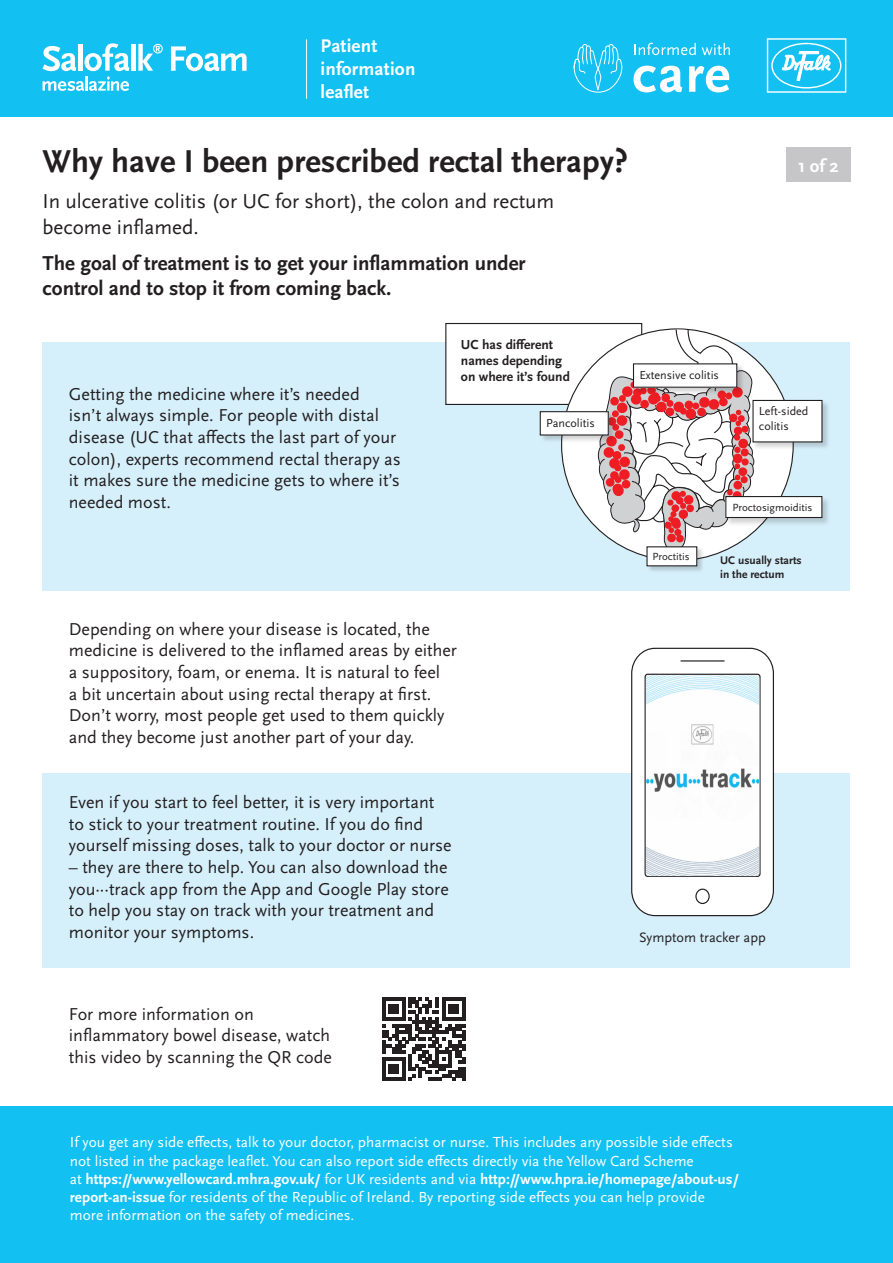
<style>
.page{position:relative;width:893px;height:1263px;background:#fff}
.page>*{position:absolute;margin:0;border:0;box-sizing:border-box;transform-origin:0 0}
.t1{font:700 33px "Scala Sans Pro";color:#231f20}
.t2{font:700 21px/25.2px "Scala Sans Pro";color:#231f20}
.t3{font:21px/25.2px "Scala Sans Pro";color:#231f20}
.t4{font:700 19.05px/23px "Scala Sans Pro";letter-spacing:.01em;color:#fff}
.t5{font:700 18.6px "Scala Sans Pro";color:#fff}
.t6{font:18px/21.6px "Scala Sans Pro";color:#231f20}
.t7{font:15.3px/18.3px "Scala Sans Pro";color:#fff}
.t8{font:14.25px "Scala Sans Pro";color:#231f20}
.t9{font:700 13.65px/16.4px "Scala Sans Pro";color:#231f20}
.t10{font:12.15px/14.5px "Scala Sans Pro";color:#231f20}
.t11{font:700 11.55px/13.8px "Scala Sans Pro";color:#231f20}
.t12{font:10.8px "Scala Sans Pro";color:#231f20}
.s1{font-weight:700}
</style>
<div class="page">
<div style="left:0;top:1106px;width:893px;height:157px;background:#12c0f2"></div>
<div style="left:43px;top:343px;width:807px;height:248px;background:#d6f0fb"></div>
<div style="left:43px;top:773px;width:807px;height:194px;background:#d6f0fb"></div>
<svg style="left:631px;top:647px;width:143px;height:270px"></svg>
<img style="left:646px;top:675px;width:113px;height:201px">
<div style="left:786px;top:147px;width:64px;height:35px;background:#c6c6c8"></div>
<div style="left:446px;top:323px;width:196px;height:81px;background:#fff"></div>
<div style="left:445px;top:323px;width:197px;height:82px;border:1px solid #231f20"></div>
<div style="left:562px;top:329px;width:231px;height:231px;background:#fff;border-radius:50%"></div>
<svg style="left:596px;top:328px;width:160px;height:230px"></svg>
<div style="left:752px;top:400px;width:78px;height:50px;background:#231f20;opacity:.2"></div>
<div style="left:753px;top:400px;width:69px;height:42px;background:#fff"></div>
<div style="left:752px;top:400px;width:70px;height:42px;border:1px solid #231f20"></div>
<div style="left:725px;top:496px;width:106px;height:30px;background:#231f20;opacity:.2"></div>
<div style="left:726px;top:497px;width:96px;height:20px;background:#fff"></div>
<div style="left:725px;top:496px;width:97px;height:22px;border:1px solid #231f20"></div>
<div style="left:647px;top:546px;width:57px;height:27px;background:#231f20;opacity:.2"></div>
<div style="left:647px;top:547px;width:50px;height:19px;background:#fff"></div>
<div style="left:540px;top:411px;width:76px;height:32px;background:#231f20;opacity:.2"></div>
<div style="left:540px;top:412px;width:68px;height:23px;background:#fff"></div>
<div style="left:540px;top:411px;width:69px;height:24px;border:1px solid #231f20"></div>
<div style="left:633px;top:363px;width:112px;height:33px;background:#231f20;opacity:.2"></div>
<div style="left:633px;top:364px;width:104px;height:23px;background:#fff"></div>
<div style="left:633px;top:363px;width:104px;height:25px;border:1px solid #231f20"></div>
<div style="left:0;top:0;width:893px;height:117px;background:#12c0f2"></div>
<svg style="left:767px;top:38px;width:79px;height:55px"></svg>
<svg style="left:634px;top:43px;width:62px;height:12px"></svg>
<svg style="left:702px;top:43px;width:28px;height:12px"></svg>
<svg style="left:633px;top:66px;width:49px;height:26px"></svg>
<svg style="left:689px;top:66px;width:40px;height:26px"></svg>
<svg style="left:573px;top:44px;width:50px;height:49px"></svg>
<div style="left:131px;top:44px;width:5px;height:27px;background:#fff"></div>
<svg style="left:43px;top:43px;width:86px;height:48px"></svg>
<svg style="left:138px;top:44px;width:25px;height:27px"></svg>
<svg style="left:171px;top:46px;width:76px;height:25px"></svg>
<hr style="left:306px;top:39px;width:1px;height:60px;background:#fff">
<svg style="left:382px;top:997px;width:83px;height:84px"></svg>
<p class="t4" style="left:321px;top:35px;width:96px">Patient information leaflet</p>
<h1 class="t1" style="left:43px;top:142px;width:587px">Why have I been prescribed rectal therapy?</h1>
<p class="t3" style="left:43px;top:189px;width:513px">In ulcerative colitis (or UC for short), the colon and rectum become inflamed.</p>
<p class="t2" style="left:43px;top:251px;width:485px">The goal of treatment is to get your inflammation under control and to stop it from coming back.</p>
<p class="t5" style="left:798px;top:155px;width:42px">1 of 2</p>
<p class="t6" style="left:69px;top:383px;width:333px">Getting the medicine where it’s needed<br>isn’t always simple. For people with distal disease (UC that affects the last part of your colon), experts recommend rectal therapy as it makes sure the medicine gets to where it’s needed most.</p>
<p class="t9" style="left:461px;top:336px;width:110px">UC has different names depending on where it’s found</p>
<p class="t10" style="left:546px;top:415px;width:50px">Pancolitis</p>
<p class="t10" style="left:639px;top:367px;width:81px">Extensive colitis</p>
<p class="t10" style="left:759px;top:404px;width:51px">Left-sided colitis</p>
<p class="t12" style="left:732px;top:501px;width:82px">Proctosigmoiditis</p>
<p class="t12" style="left:652px;top:550px;width:39px">Proctitis</p>
<p class="t11" style="left:720px;top:554px;width:83px">UC usually starts in the rectum</p>
<p class="t6" style="left:69px;top:618px;width:390px">Depending on where your disease is located, the medicine is delivered to the inflamed areas by either a suppository, foam, or enema. It is natural to feel<br>a bit uncertain about using rectal therapy at first.<br>Don’t worry, most people get used to them quickly and they become just another part of your day.</p>
<p class="t6" style="left:69px;top:791px;width:384px">Even if you start to feel better, it is very important to stick to your treatment routine. If you do find yourself missing doses, talk to your doctor or nurse</p>
<p class="t6" style="left:69px;top:856px;width:381px">– they are there to help. You can also download the you···track app from the App and Google Play store to help you stay on track with your treatment and monitor your symptoms.</p>
<p class="t8" style="left:639px;top:929px;width:128px">Symptom tracker app</p>
<p class="t6" style="left:69px;top:1003px;width:264px">For more information on inflammatory bowel disease, watch this video by scanning the QR code</p>
<p class="t7" style="left:70px;top:1133px;width:670px">If you get any side effects, talk to your doctor, pharmacist or nurse. This includes any possible side effects not listed in the package leaflet. You can also report side effects directly via the Yellow Card Scheme<br>at <span class="s1">https://www.yellowcard.mhra.gov.uk/</span> for UK residents and via <span class="s1">http://www.hpra.ie/homepage/about-us/ report-an-issue</span> for residents of the Republic of Ireland. By reporting side effects you can help provide more information on the safety of medicines.</p>
</div>
